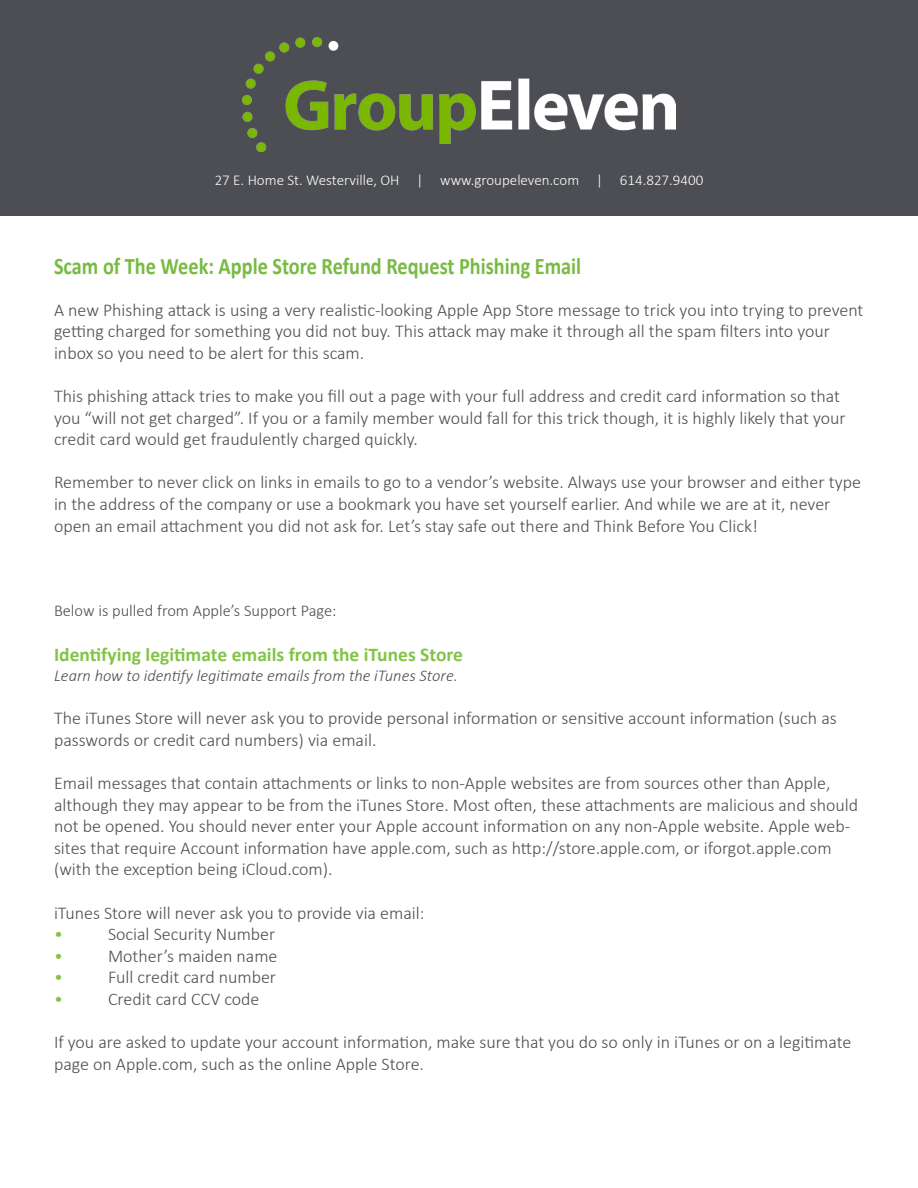
<style>
.page{position:relative;width:918px;height:1188px;background:#fff}
.page>*{position:absolute;margin:0;border:0;box-sizing:border-box;transform-origin:0 0}
.t1{font:700 23.85px "Calibri";color:#78ba42;scale:.85 1}
.t2{font:700 19.5px "Calibri";color:#83c447}
.t3{font:300 18px/21.6px "Calibri";color:#4d4e53}
.t4{font:300 18px "Calibri";color:#83c447}
.t5{font:italic 300 16.5px "Calibri";color:#4d4e53}
.t6{font:300 16.5px "Calibri";color:#4d4e53}
.t7{font:300 15px "Calibri";color:#fff}
</style>
<div class="page">
<div style="left:0;top:0;width:918px;height:216px;background:#4d4e53"></div>
<img style="left:242px;top:37px;width:434px;height:115px">
<p class="t7" style="left:215px;top:171px;width:490px">27 E. Home St. Westerville, OH | www.groupeleven.com | 614.827.9400</p>
<p class="t1" style="left:54px;top:249px;width:622px">Scam of The Week: Apple Store Refund Request Phishing Email</p>
<p class="t3" style="left:54px;top:299px;width:811px">A new Phishing attack is using a very realistic-looking Apple App Store message to trick you into trying to prevent getting charged for something you did not buy. This attack may make it through all the spam filters into your inbox so you need to be alert for this scam.</p>
<p class="t3" style="left:54px;top:385px;width:793px">This phishing attack tries to make you fill out a page with your full address and credit card information so that you “will not get charged”. If you or a family member would fall for this trick though, it is highly likely that your credit card would get fraudulently charged quickly.</p>
<p class="t3" style="left:54px;top:471px;width:808px">Remember to never click on links in emails to go to a vendor’s website. Always use your browser and either type in the address of the company or use a bookmark you have set yourself earlier. And while we are at it, never open an email attachment you did not ask for. Let’s stay safe out there and Think Before You Click!</p>
<p class="t6" style="left:54px;top:600px;width:284px">Below is pulled from Apple’s Support Page:</p>
<p class="t2" style="left:54px;top:641px;width:411px">Identifying legitimate emails from the iTunes Store</p>
<p class="t5" style="left:54px;top:665px;width:405px">Learn how to identify legitimate emails from the iTunes Store.</p>
<p class="t3" style="left:54px;top:707px;width:784px">The iTunes Store will never ask you to provide personal information or sensitive account information (such as passwords or credit card numbers) via email.</p>
<p class="t3" style="left:54px;top:772px;width:806px">Email messages that contain attachments or links to non-Apple websites are from sources other than Apple, although they may appear to be from the iTunes Store. Most often, these attachments are malicious and should not be opened. You should never enter your Apple account information on any non-Apple website. Apple web&shy;sites that require Account information have apple.com, such as http://store.apple.com, or iforgot.apple.com (with the exception being iCloud.com).</p>
<p class="t3" style="left:54px;top:902px;width:372px">iTunes Store will never ask you to provide via email:</p>
<p class="t4" style="left:54px;top:923px;width:10px">•</p>
<p class="t3" style="left:108px;top:923px;width:169px">Social Security Number</p>
<p class="t4" style="left:54px;top:945px;width:10px">•</p>
<p class="t3" style="left:108px;top:945px;width:171px">Mother’s maiden name</p>
<p class="t4" style="left:54px;top:966px;width:10px">•</p>
<p class="t3" style="left:108px;top:966px;width:170px">Full credit card number</p>
<p class="t4" style="left:54px;top:988px;width:10px">•</p>
<p class="t3" style="left:108px;top:988px;width:153px">Credit card CCV code</p>
<p class="t3" style="left:54px;top:1031px;width:799px">If you are asked to update your account information, make sure that you do so only in iTunes or on a legitimate page on Apple.com, such as the online Apple Store.</p>
</div>
